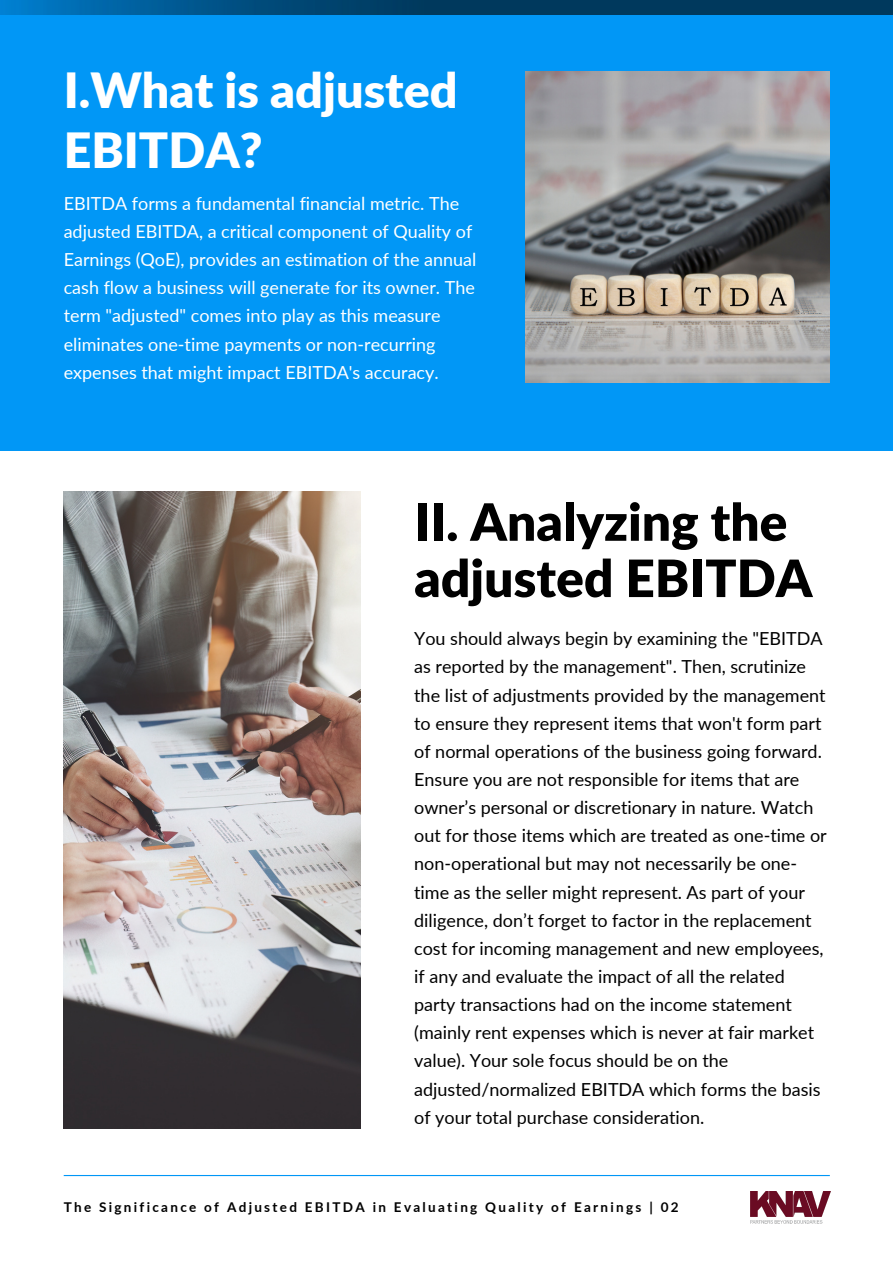
<style>
.page{position:relative;width:893px;height:1264px;background:#fff}
.page>*{position:absolute;margin:0;border:0;box-sizing:border-box;transform-origin:0 0}
.t1{font:900 51.45px/56.2px "Lato";color:#000}
.t2{font:900 48.45px/59.7px "Lato";color:#fff}
.t3{font:18px/28.2px "Lato";color:#000}
.t4{font:18px/28.2px "Lato";color:#fff}
.t5{font:700 13.5px "Lato";letter-spacing:.17em;color:#000001}
</style>
<div class="page">
<div style="left:0;top:0;width:892px;height:451px;background:#0197f6"></div>
<img style="left:525px;top:72px;width:304px;height:310px">
<img style="left:64px;top:492px;width:297px;height:636px">
<hr style="left:64px;top:1174px;width:765px;height:2px;background:#0197f6">
<img style="left:750px;top:1191px;width:80px;height:32px">
<img style="left:0;top:0;width:892px;height:15px">
<h1 class="t2" style="left:64px;top:59px;width:395px">I.What is adjusted<br>EBITDA?</h1>
<h1 class="t4" style="left:64px;top:189px;width:414px">EBITDA forms a fundamental financial metric. The adjusted EBITDA, a critical component of Quality of Earnings (QoE), provides an estimation of the annual cash flow a business will generate for its owner. The term "adjusted" comes into play as this measure eliminates one-time payments or non-recurring expenses that might impact EBITDA's accuracy.</h1>
<p class="t1" style="left:414px;top:492px;width:399px">II. Analyzing the adjusted EBITDA</p>
<h2 class="t3" style="left:414px;top:624px;width:414px">You should always begin by examining the "EBITDA as reported by the management". Then, scrutinize the list of adjustments provided by the management to ensure they represent items that won't form part of normal operations of the business going forward.<br>Ensure you are not responsible for items that are owner’s personal or discretionary in nature. Watch out for those items which are treated as one-time or non-operational but may not necessarily be one&shy;time as the seller might represent. As part of your diligence, don’t forget to factor in the replacement cost for incoming management and new employees, if any and evaluate the impact of all the related party transactions had on the income statement (mainly rent expenses which is never at fair market value). Your sole focus should be on the adjusted/normalized EBITDA which forms the basis of your total purchase consideration.</h2>
<p class="t5" style="left:64px;top:1198px;width:616px">The Significance of Adjusted EBITDA in Evaluating Quality of Earnings | 02</p>
</div>
